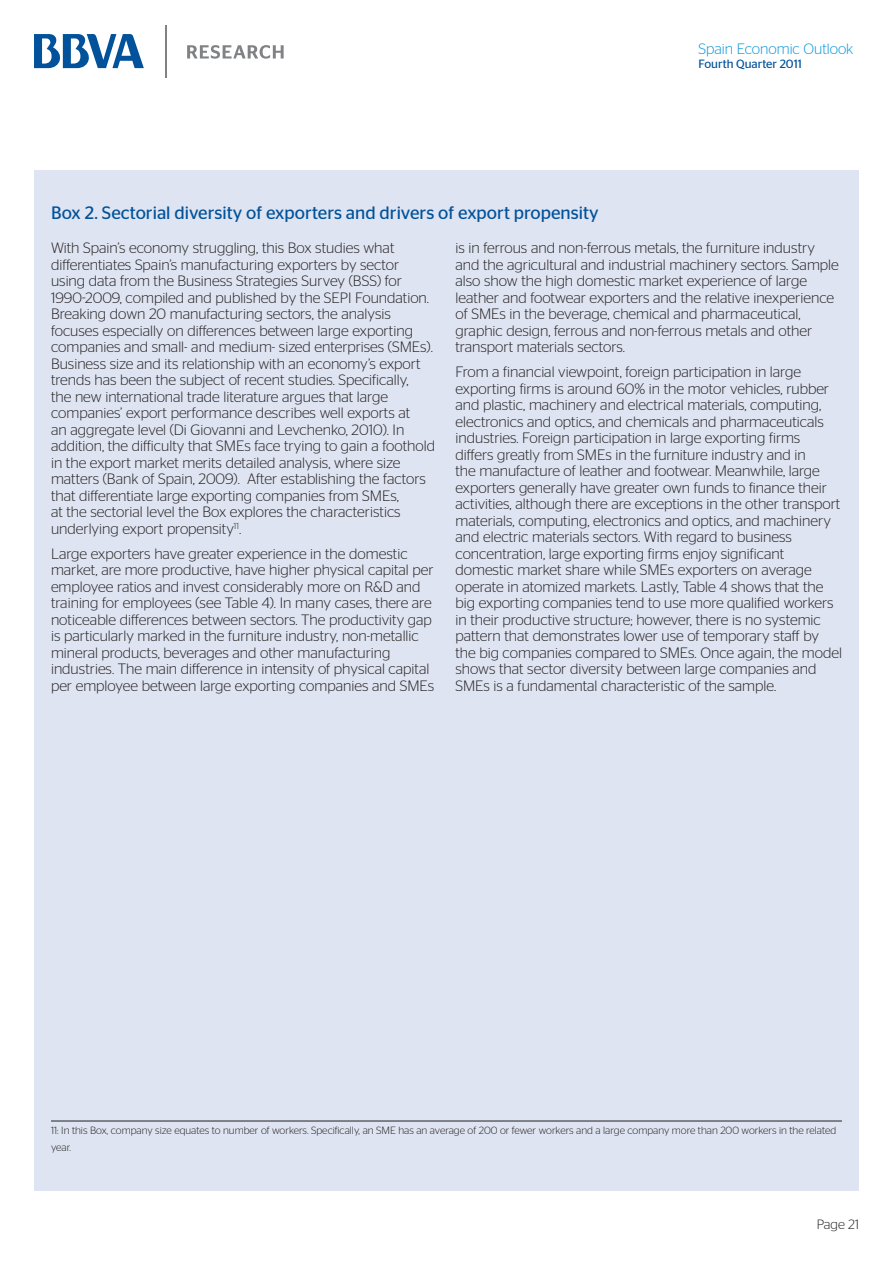
<style>
.page{position:relative;width:893px;height:1263px;background:#fff}
.page>*{position:absolute;margin:0;border:0;box-sizing:border-box;transform-origin:0 0}
.Título_Recuadro{font:18px "Stag Sans";color:#01529a}
.C__de_Texto{font:300 15px/16.5px "Stag Sans";color:#231f20}
.t1{font:300 15px "Stag Sans";color:#0696d7}
.t2{font:300 13.5px "Stag Sans";color:#231f20}
.t3{font:12px "Stag Sans";color:#01529a}
.Tablas_-_5_fuente{font:300 10.5px/16.5px "Stag Sans";color:#231f20}
</style>
<div class="page">
<svg style="left:187px;top:45px;width:97px;height:14px"></svg>
<svg style="left:34px;top:34px;width:110px;height:34px"></svg>
<hr style="left:165px;top:25px;width:2px;height:52px;background:#808285">
<div style="left:34px;top:170px;width:825px;height:1021px;background:#dee4f1"></div>
<hr style="left:51px;top:1120px;width:791px;height:1px;background:#231f20">
<p class="Título_Recuadro" style="left:51px;top:202px;width:549px">Box 2. Sectorial diversity of exporters and drivers of export propensity</p>
<p class="t1" style="left:698px;top:40px;width:156px">Spain Economic Outlook</p>
<p class="t3" style="left:698px;top:57px;width:105px">Fourth Quarter 2011</p>
<p class="C__de_Texto" style="left:51px;top:239px;width:386px">With Spain’s economy struggling, this Box studies what differentiates Spain’s manufacturing exporters by sector using data from the Business Strategies Survey (BSS) for 1990-2009, compiled and published by the SEPI Foundation.<br>Breaking down 20 manufacturing sectors, the analysis focuses especially on differences between large exporting companies and small- and medium- sized enterprises (SMEs).<br>Business size and its relationship with an economy’s export trends has been the subject of recent studies. Specifically,<br>the new international trade literature argues that large companies’ export performance describes well exports at<br>an aggregate level (Di Giovanni and Levchenko, 2010). In addition, the difficulty that SMEs face trying to gain a foothold in the export market merits detailed analysis, where size matters (Bank of Spain, 2009). After establishing the factors that differentiate large exporting companies from SMEs,<br>at the sectorial level the Box explores the characteristics underlying export propensity<sup>11</sup>.</p>
<p class="C__de_Texto" style="left:51px;top:545px;width:385px">Large exporters have greater experience in the domestic market, are more productive, have higher physical capital per employee ratios and invest considerably more on R&amp;D and training for employees (see Table 4). In many cases, there are noticeable differences between sectors. The productivity gap is particularly marked in the furniture industry, non-metallic mineral products, beverages and other manufacturing industries. The main difference in intensity of physical capital per employee between large exporting companies and SMEs</p>
<p class="C__de_Texto" style="left:455px;top:239px;width:385px">is in ferrous and non-ferrous metals, the furniture industry and the agricultural and industrial machinery sectors. Sample also show the high domestic market experience of large leather and footwear exporters and the relative inexperience of SMEs in the beverage, chemical and pharmaceutical, graphic design, ferrous and non-ferrous metals and other transport materials sectors.</p>
<p class="C__de_Texto" style="left:455px;top:363px;width:388px">From a financial viewpoint, foreign participation in large exporting firms is around 60% in the motor vehicles, rubber and plastic, machinery and electrical materials, computing, electronics and optics, and chemicals and pharmaceuticals industries. Foreign participation in large exporting firms differs greatly from SMEs in the furniture industry and in<br>the manufacture of leather and footwear. Meanwhile, large exporters generally have greater own funds to finance their activities, although there are exceptions in the other transport materials, computing, electronics and optics, and machinery and electric materials sectors. With regard to business concentration, large exporting firms enjoy significant domestic market share while SMEs exporters on average operate in atomized markets. Lastly, Table 4 shows that the big exporting companies tend to use more qualified workers in their productive structure; however, there is no systemic pattern that demonstrates lower use of temporary staff by the big companies compared to SMEs. Once again, the model shows that sector diversity between large companies and SMEs is a fundamental characteristic of the sample.</p>
<p class="Tablas_-_5_fuente" style="left:51px;top:1122px;width:787px">11: In this Box, company size equates to number of workers. Specifically, an SME has an average of 200 or fewer workers and a large company more than 200 workers in the related year.</p>
<p class="t2" style="left:817px;top:1217px;width:44px">Page 21</p>
</div>
